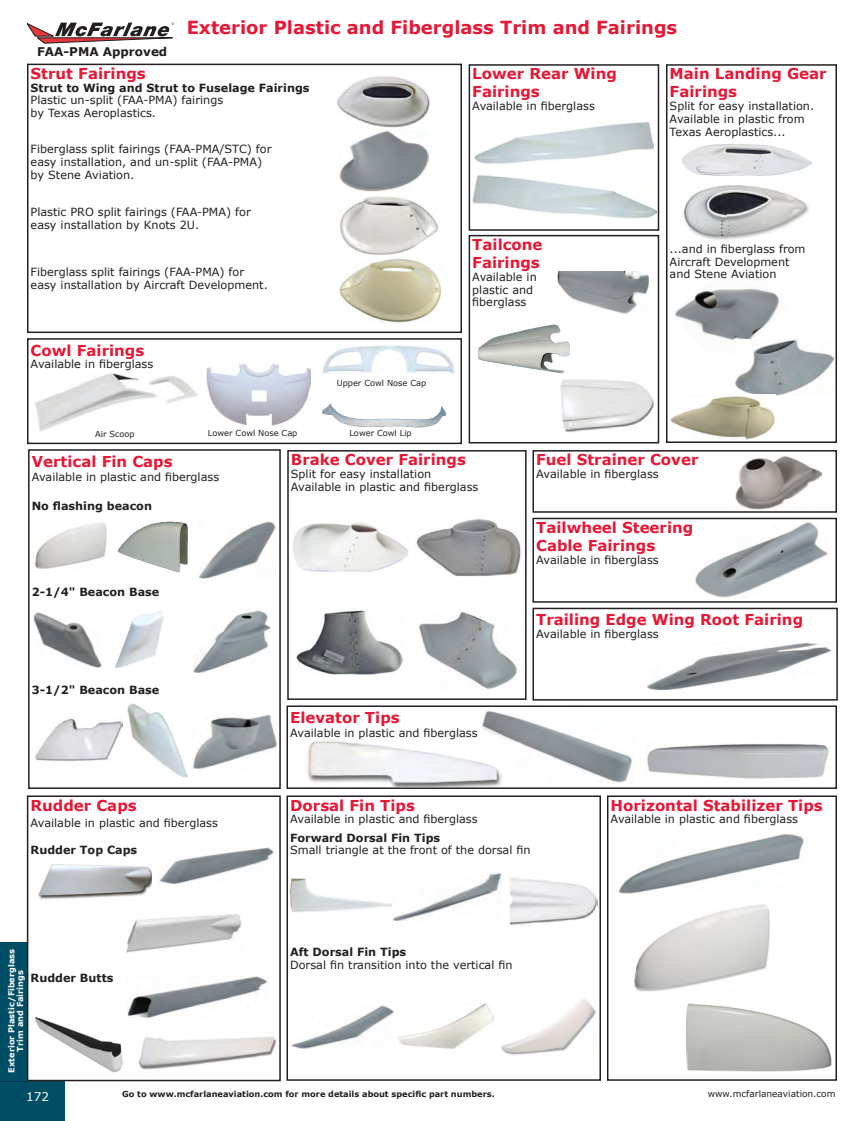
<style>
.page{position:relative;width:864px;height:1121px;background:#fff}
.page>*{position:absolute;margin:0;border:0;box-sizing:border-box;transform-origin:0 0}
.t1{font:700 18px "Verdana";color:#e51836}
.Subhead{font:700 15px/18px "Verdana";color:#e51836}
.Part_Number{font:700 15px/18px "Verdana";color:#e51836}
.t2{font:700 12px "Verdana";color:#231f20}
.t3{font:12px "Verdana";color:#fff}
.Part_Number-2{font:11.25px/12.8px "Verdana";color:#231f20}
.Part_Number-3{font:700 11.25px "Verdana";color:#231f20}
.t4{font:9px "Verdana";color:#231f20}
.t5{font:700 8.25px "Verdana";color:#231f20}
.t6{font:8.25px "Verdana";color:#231f20}
.t7{font:700 8.25px/8.7px "Verdana";color:#fff;text-align:center}
.t8{font:900 8.1px "Arial";color:#231f20;scale:.91 1}
.s1{font-weight:700}
</style>
<div class="page">
<div style="left:0;top:941px;width:27px;height:140px;background:#004e65"></div>
<div style="left:0;top:1081px;width:64px;height:39px;background:#004e65"></div>
<img style="left:674px;top:288px;width:106px;height:52px">
<img style="left:736px;top:456px;width:85px;height:54px">
<img style="left:647px;top:643px;width:185px;height:46px">
<img style="left:695px;top:522px;width:133px;height:75px">
<div style="left:469px;top:235px;width:190px;height:208px;border:2px solid #231f20"></div>
<div style="left:532px;top:607px;width:306px;height:93px;border:2px solid #231f20"></div>
<div style="left:532px;top:450px;width:305px;height:63px;border:2px solid #231f20"></div>
<div style="left:469px;top:64px;width:190px;height:167px;border:2px solid #231f20"></div>
<img style="left:474px;top:122px;width:180px;height:42px">
<img style="left:473px;top:174px;width:184px;height:44px">
<div style="left:286px;top:795px;width:315px;height:285px;border:2px solid #231f20"></div>
<img style="left:289px;top:878px;width:103px;height:34px">
<img style="left:392px;top:872px;width:110px;height:48px">
<img style="left:509px;top:877px;width:88px;height:48px">
<img style="left:291px;top:1005px;width:103px;height:43px">
<img style="left:398px;top:1003px;width:96px;height:46px">
<img style="left:501px;top:998px;width:95px;height:57px">
<div style="left:28px;top:449px;width:253px;height:340px;border:2px solid #231f20"></div>
<img style="left:198px;top:521px;width:78px;height:57px">
<img style="left:118px;top:521px;width:70px;height:51px">
<img style="left:34px;top:522px;width:73px;height:46px">
<img style="left:33px;top:612px;width:69px;height:56px">
<img style="left:115px;top:611px;width:48px;height:56px">
<img style="left:194px;top:611px;width:77px;height:61px">
<img style="left:34px;top:718px;width:88px;height:43px">
<img style="left:128px;top:703px;width:60px;height:74px">
<img style="left:192px;top:715px;width:85px;height:53px">
<div style="left:532px;top:518px;width:305px;height:84px;border:2px solid #231f20"></div>
<div style="left:27px;top:795px;width:254px;height:286px;border:2px solid #231f20"></div>
<img style="left:38px;top:864px;width:114px;height:35px">
<img style="left:138px;top:1036px;width:138px;height:34px">
<img style="left:126px;top:914px;width:116px;height:38px">
<img style="left:35px;top:1016px;width:88px;height:56px">
<img style="left:159px;top:847px;width:116px;height:36px">
<img style="left:127px;top:977px;width:141px;height:40px">
<div style="left:286px;top:705px;width:551px;height:84px;border:2px solid #231f20"></div>
<img style="left:482px;top:711px;width:150px;height:71px">
<img style="left:560px;top:379px;width:93px;height:53px">
<img style="left:478px;top:325px;width:92px;height:49px">
<img style="left:557px;top:271px;width:92px;height:43px">
<div style="left:607px;top:795px;width:230px;height:285px;border:2px solid #231f20"></div>
<img style="left:634px;top:904px;width:136px;height:88px">
<img style="left:687px;top:1003px;width:144px;height:68px">
<img style="left:618px;top:834px;width:186px;height:59px">
<div style="left:27px;top:64px;width:435px;height:269px;border:2px solid #231f20"></div>
<img style="left:337px;top:76px;width:93px;height:52px">
<img style="left:340px;top:131px;width:88px;height:60px">
<img style="left:340px;top:196px;width:99px;height:59px">
<div style="left:287px;top:450px;width:240px;height:250px;border:2px solid #231f20"></div>
<img style="left:293px;top:522px;width:115px;height:50px">
<img style="left:416px;top:519px;width:105px;height:58px">
<img style="left:296px;top:610px;width:106px;height:64px">
<img style="left:419px;top:611px;width:99px;height:79px">
<div style="left:666px;top:64px;width:171px;height:379px;border:2px solid #231f20"></div>
<img style="left:683px;top:185px;width:126px;height:55px">
<img style="left:735px;top:339px;width:98px;height:57px">
<img style="left:682px;top:144px;width:131px;height:32px">
<img style="left:307px;top:741px;width:197px;height:45px">
<img style="left:647px;top:744px;width:182px;height:35px">
<img style="left:339px;top:258px;width:103px;height:65px">
<img style="left:671px;top:394px;width:105px;height:46px">
<div style="left:27px;top:338px;width:435px;height:106px;border:2px solid #231f20"></div>
<img style="left:323px;top:346px;width:131px;height:28px">
<img style="left:206px;top:363px;width:104px;height:63px">
<img style="left:322px;top:404px;width:125px;height:24px">
<img style="left:35px;top:372px;width:163px;height:59px">
<svg style="left:27px;top:22px;width:146px;height:21px"></svg>
<p class="t2" style="left:37px;top:44px;width:132px">FAA-PMA Approved</p>
<p class="t8" style="left:50px;top:49px;width:130px">McFarlane Aviation Products</p>
<p class="t1" style="left:187px;top:15px;width:492px">Exterior Plastic and Fiberglass Trim and Fairings</p>
<p class="Subhead" style="left:31px;top:64px;width:117px">Strut Fairings</p>
<p class="Part_Number-3" style="left:31px;top:79px;width:280px">Strut to Wing and Strut to Fuselage Fairings</p>
<p class="Part_Number-2" style="left:31px;top:94px;width:194px">Plastic un-split (FAA-PMA) fairings by Texas Aeroplastics.</p>
<p class="Part_Number-2" style="left:31px;top:143px;width:242px">Fiberglass split fairings (FAA-PMA/STC) for easy installation, and un-split (FAA-PMA) by Stene Aviation.</p>
<p class="Part_Number-2" style="left:31px;top:206px;width:222px">Plastic PRO split fairings (FAA-PMA) for easy installation by Knots 2U.</p>
<p class="Part_Number-2" style="left:31px;top:265px;width:239px">Fiberglass split fairings (FAA-PMA) for easy installation by Aircraft Development.</p>
<p class="Subhead" style="left:31px;top:341px;width:115px">Cowl Fairings</p>
<p class="Part_Number-2" style="left:31px;top:358px;width:124px">Available in fiberglass</p>
<p class="t6" style="left:95px;top:428px;width:41px">Air Scoop</p>
<p class="t6" style="left:337px;top:377px;width:91px">Upper Cowl Nose Cap</p>
<p class="t6" style="left:208px;top:428px;width:91px">Lower Cowl Nose Cap</p>
<p class="t6" style="left:349px;top:427px;width:64px">Lower Cowl Lip</p>
<p class="Part_Number" style="left:472px;top:65px;width:146px">Lower Rear Wing<br>Fairings</p>
<p class="Part_Number-2" style="left:472px;top:99px;width:124px">Available in fiberglass</p>
<p class="Subhead" style="left:472px;top:235px;width:72px">Tailcone</p>
<p class="Subhead" style="left:472px;top:253px;width:69px">Fairings</p>
<p class="Part_Number-2" style="left:472px;top:270px;width:66px">Available in plastic and fiberglass</p>
<p class="Subhead" style="left:670px;top:65px;width:158px">Main Landing Gear<br>Fairings</p>
<p class="Part_Number-2" style="left:670px;top:99px;width:146px">Split for easy installation.<br>Available in plastic from<br>Texas Aeroplastics...</p>
<p class="Part_Number-2" style="left:670px;top:242px;width:137px">...and in fiberglass from<br>Aircraft Development and Stene Aviation</p>
<p class="Part_Number" style="left:32px;top:452px;width:142px">Vertical Fin Caps</p>
<p class="Part_Number-2" style="left:32px;top:470px;width:189px">Available in plastic and fiberglass</p>
<p class="Part_Number-3" style="left:32px;top:498px;width:122px">No flashing beacon</p>
<p class="Part_Number-3" style="left:32px;top:584px;width:129px">2-1/4" Beacon Base</p>
<p class="Part_Number-3" style="left:32px;top:681px;width:129px">3-1/2" Beacon Base</p>
<p class="Part_Number" style="left:31px;top:796px;width:108px">Rudder Caps</p>
<p class="Part_Number-2" style="left:31px;top:816px;width:189px">Available in plastic and fiberglass</p>
<p class="Part_Number-3" style="left:31px;top:842px;width:108px">Rudder Top Caps</p>
<p class="t7" style="left:7px;top:1072px;width:125px;rotate:-90deg">Exterior Plastic/Fiberglass<br>Trim and Fairings</p>
<p class="Part_Number-3" style="left:31px;top:969px;width:84px">Rudder Butts</p>
<p class="Subhead" style="left:291px;top:450px;width:177px">Brake Cover Fairings</p>
<p class="Part_Number-2" style="left:291px;top:467px;width:189px">Split for easy installation<br>Available in plastic and fiberglass</p>
<p class="Subhead" style="left:290px;top:708px;width:111px">Elevator Tips</p>
<p class="Part_Number-2" style="left:290px;top:726px;width:189px">Available in plastic and fiberglass</p>
<p class="Subhead" style="left:536px;top:450px;width:164px">Fuel Strainer Cover</p>
<p class="Part_Number-2" style="left:536px;top:467px;width:124px">Available in fiberglass</p>
<p class="Subhead" style="left:536px;top:518px;width:159px">Tailwheel Steering<br>Cable Fairings</p>
<p class="Part_Number-2" style="left:536px;top:553px;width:124px">Available in fiberglass</p>
<p class="Subhead" style="left:536px;top:610px;width:268px">Trailing Edge Wing Root Fairing</p>
<p class="Part_Number-2" style="left:536px;top:627px;width:124px">Available in fiberglass</p>
<p class="Part_Number" style="left:290px;top:796px;width:126px">Dorsal Fin Tips</p>
<p class="Part_Number-2" style="left:290px;top:812px;width:189px">Available in plastic and fiberglass</p>
<p class="Part_Number-2" style="left:290px;top:831px;width:242px"><span class="s1">Forward Dorsal Fin Tips<br></span>Small triangle at the front of the dorsal fin</p>
<p class="Part_Number-2" style="left:290px;top:945px;width:224px"><span class="s1">Aft Dorsal Fin Tips<br></span>Dorsal fin transition into the vertical fin</p>
<p class="Subhead" style="left:611px;top:796px;width:214px">Horizontal Stabilizer Tips</p>
<p class="Part_Number-2" style="left:611px;top:812px;width:189px">Available in plastic and fiberglass</p>
<p class="t3" style="left:26px;top:1088px;width:24px">172</p>
<p class="t5" style="left:122px;top:1087px;width:374px">Go to www.mcfarlaneaviation.com for more details about specific part numbers.</p>
<p class="t4" style="left:708px;top:1087px;width:129px">www.mcfarlaneaviation.com</p>
</div>
